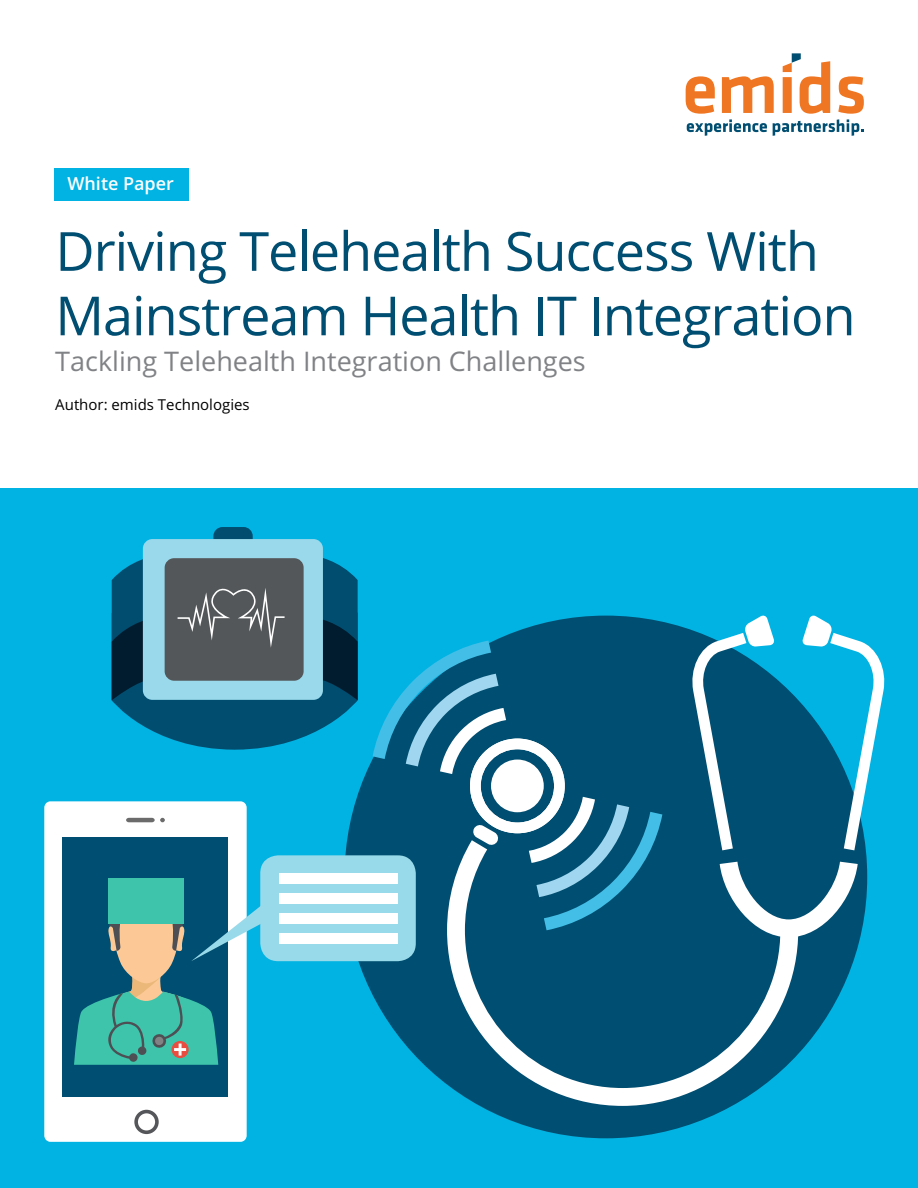
<style>
.page{position:relative;width:918px;height:1188px;background:#fff}
.page>*{position:absolute;margin:0;border:0;box-sizing:border-box;transform-origin:0 0}
.t1{font:54px/64.5px "Open Sans";letter-spacing:-.02em;color:#004e71}
.t2{font:27px "Open Sans";color:#808285}
.t3{font:600 18px "Open Sans";color:#fff}
.t4{font:15px "Open Sans";color:#000}
</style>
<div class="page">
<div style="left:0;top:488px;width:918px;height:700px;background:#00b3e3"></div>
<div style="left:345px;top:616px;width:522px;height:522px;background:#004e71;border-radius:50%"></div>
<div style="left:54px;top:168px;width:135px;height:33px;background:#00b3e3"></div>
<svg style="left:686px;top:53px;width:178px;height:83px"></svg>
<div style="left:260px;top:855px;width:156px;height:106px;background:#99daea;border-radius:18px"></div>
<svg style="left:689px;top:615px;width:86px;height:225px"></svg>
<svg style="left:802px;top:615px;width:83px;height:235px"></svg>
<svg style="left:798px;top:862px;width:60px;height:75px"></svg>
<svg style="left:447px;top:840px;width:351px;height:266px"></svg>
<svg style="left:373px;top:641px;width:289px;height:289px"></svg>
<div style="left:279px;top:873px;width:118px;height:11px;background:#fff"></div>
<div style="left:279px;top:893px;width:118px;height:11px;background:#fff"></div>
<div style="left:279px;top:913px;width:118px;height:11px;background:#fff"></div>
<div style="left:279px;top:933px;width:118px;height:11px;background:#fff"></div>
<div style="left:44px;top:801px;width:203px;height:341px;background:#fff;border-radius:6px"></div>
<div style="left:63px;top:837px;width:165px;height:260px;background:#004e71"></div>
<svg style="left:126px;top:818px;width:39px;height:4px"></svg>
<div style="left:134px;top:1110px;width:25px;height:24px;border:4px solid #55565a;border-radius:50%"></div>
<svg style="left:74px;top:866px;width:188px;height:199px"></svg>
<svg style="left:112px;top:552px;width:246px;height:198px;fill:#004d70"></svg>
<svg style="left:317px;top:556px;width:41px;height:144px;background:#00405d"></svg>
<svg style="left:112px;top:556px;width:37px;height:144px;background:#00415e"></svg>
<svg style="left:213px;top:527px;width:40px;height:12px"></svg>
<div style="left:143px;top:539px;width:180px;height:161px;background:#99d9eb;border-radius:10px"></div>
<div style="left:165px;top:558px;width:139px;height:123px;background:#545759;border-radius:10px"></div>
<svg style="left:178px;top:588px;width:107px;height:60px"></svg>
<p class="t3" style="left:68px;top:171px;width:108px">White Paper</p>
<p class="t1" style="left:55px;top:218px;width:802px">Driving Telehealth Success With<br>Mainstream Health IT Integration</p>
<p class="t2" style="left:55px;top:343px;width:532px">Tackling Telehealth Integration Challenges</p>
<p class="t4" style="left:55px;top:395px;width:196px">Author: emids Technologies</p>
</div>
